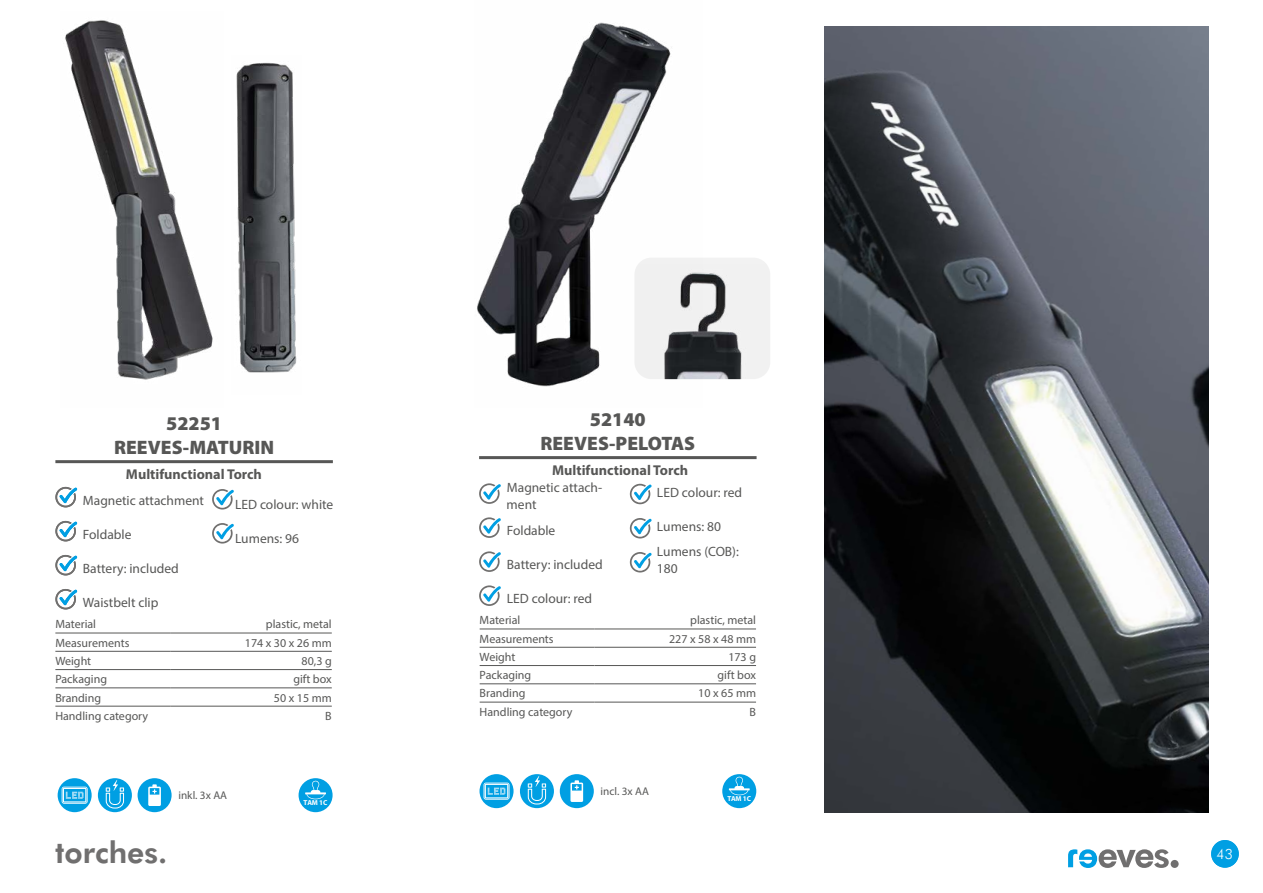
<style>
.page{position:relative;width:1263px;height:893px;background:#fff}
.page>*{position:absolute;margin:0;border:0;box-sizing:border-box;transform-origin:0 0}
.t1{font:800 30px "Futura BT";color:#706f6f}
.t2{font:900 19.5px/24px "Myriad Pro";color:#575756;text-align:center}
.t3{font:700 14.25px "Myriad Pro";color:#575756}
.t4{font:800 14.1px "Futura BT";color:#fff}
.t5{font:13.5px/16.5px "Myriad Pro";color:#575756}
.t6{font:12px "Myriad Pro";color:#575756}
.t7{font:11.25px "Myriad Pro";color:#575756}
.t8{font:700 7.2px "Myriad Pro";color:#fff}
</style>
<div class="page">
<div style="left:634px;top:258px;width:136px;height:121px;background:#f2f2f2;border-radius:17px"></div>
<img style="left:702px;top:264px;width:65px;height:115px">
<svg style="left:479px;top:774px;width:34px;height:34px"></svg>
<svg style="left:484px;top:783px;width:25px;height:17px"></svg>
<div style="left:722px;top:774px;width:34px;height:34px;background:#009fe3;border-radius:50%"></div>
<svg style="left:729px;top:777px;width:21px;height:18px"></svg>
<svg style="left:520px;top:774px;width:34px;height:34px"></svg>
<svg style="left:528px;top:776px;width:18px;height:28px"></svg>
<div style="left:560px;top:774px;width:34px;height:34px;background:#009fe3;border-radius:50%"></div>
<svg style="left:570px;top:780px;width:13px;height:22px"></svg>
<img style="left:477px;top:22px;width:225px;height:365px">
<img style="left:65px;top:20px;width:148px;height:360px">
<img style="left:236px;top:62px;width:61px;height:311px">
<svg style="left:58px;top:778px;width:34px;height:34px"></svg>
<svg style="left:62px;top:787px;width:26px;height:17px"></svg>
<div style="left:98px;top:778px;width:34px;height:34px;background:#009fe3;border-radius:50%"></div>
<svg style="left:106px;top:780px;width:18px;height:28px"></svg>
<div style="left:299px;top:778px;width:34px;height:34px;background:#009fe3;border-radius:50%"></div>
<svg style="left:305px;top:781px;width:21px;height:18px"></svg>
<div style="left:138px;top:778px;width:34px;height:34px;background:#009fe3;border-radius:50%"></div>
<svg style="left:148px;top:784px;width:13px;height:22px"></svg>
<img style="left:825px;top:26px;width:384px;height:786px">
<svg style="left:479px;top:483px;width:22px;height:21px"></svg>
<svg style="left:479px;top:517px;width:22px;height:21px"></svg>
<svg style="left:479px;top:551px;width:22px;height:21px"></svg>
<svg style="left:479px;top:585px;width:22px;height:21px"></svg>
<svg style="left:630px;top:484px;width:21px;height:20px"></svg>
<svg style="left:630px;top:518px;width:21px;height:20px"></svg>
<svg style="left:630px;top:552px;width:21px;height:20px"></svg>
<svg style="left:55px;top:487px;width:22px;height:20px"></svg>
<svg style="left:55px;top:521px;width:22px;height:20px"></svg>
<svg style="left:55px;top:555px;width:22px;height:20px"></svg>
<svg style="left:55px;top:589px;width:22px;height:20px"></svg>
<svg style="left:212px;top:489px;width:22px;height:20px"></svg>
<svg style="left:212px;top:523px;width:22px;height:21px"></svg>
<svg style="left:1068px;top:849px;width:101px;height:19px"></svg>
<div style="left:1171px;top:860px;width:7px;height:8px;background:#706f6f;border-radius:50%"></div>
<div style="left:1211px;top:840px;width:28px;height:28px;background:#009fe3;border-radius:50%"></div>
<hr style="left:480px;top:629px;width:114px;height:1px;background:#575756">
<hr style="left:594px;top:629px;width:162px;height:1px;background:#575756">
<hr style="left:480px;top:647px;width:114px;height:1px;background:#575756">
<hr style="left:594px;top:647px;width:162px;height:1px;background:#575756">
<hr style="left:480px;top:665px;width:114px;height:1px;background:#575756">
<hr style="left:594px;top:665px;width:162px;height:1px;background:#575756">
<hr style="left:480px;top:683px;width:114px;height:1px;background:#575756">
<hr style="left:594px;top:683px;width:162px;height:1px;background:#575756">
<hr style="left:480px;top:702px;width:114px;height:1px;background:#575756">
<hr style="left:594px;top:702px;width:162px;height:1px;background:#575756">
<hr style="left:479px;top:456px;width:277px;height:3px;background:#575756">
<hr style="left:55px;top:633px;width:115px;height:1px;background:#575756">
<hr style="left:170px;top:633px;width:162px;height:1px;background:#575756">
<hr style="left:55px;top:651px;width:115px;height:1px;background:#575756">
<hr style="left:170px;top:651px;width:162px;height:1px;background:#575756">
<hr style="left:55px;top:669px;width:115px;height:1px;background:#575756">
<hr style="left:170px;top:669px;width:162px;height:1px;background:#575756">
<hr style="left:55px;top:687px;width:115px;height:1px;background:#575756">
<hr style="left:170px;top:687px;width:162px;height:1px;background:#575756">
<hr style="left:55px;top:706px;width:115px;height:1px;background:#575756">
<hr style="left:170px;top:706px;width:162px;height:1px;background:#575756">
<hr style="left:55px;top:460px;width:278px;height:3px;background:#575756">
<h2 class="t2" style="left:114px;top:410px;width:161px">52251<br>REEVES-MATURIN</h2>
<p class="t3" style="left:126px;top:465px;width:138px">Multifunctional Torch</p>
<p class="t5" style="left:83px;top:492px;width:123px">Magnetic attachment</p>
<p class="t5" style="left:83px;top:526px;width:50px">Foldable</p>
<p class="t5" style="left:83px;top:560px;width:97px">Battery: included</p>
<p class="t5" style="left:83px;top:594px;width:77px">Waistbelt clip</p>
<p class="t5" style="left:235px;top:496px;width:100px">LED colour: white</p>
<p class="t5" style="left:235px;top:530px;width:66px">Lumens: 96</p>
<p class="t6" style="left:55px;top:617px;width:42px">Material</p>
<p class="t6" style="left:266px;top:617px;width:67px">plastic, metal</p>
<p class="t6" style="left:55px;top:635px;width:76px">Measurements</p>
<p class="t6" style="left:245px;top:635px;width:88px">174 x 30 x 26 mm</p>
<p class="t6" style="left:55px;top:653px;width:37px">Weight</p>
<p class="t6" style="left:302px;top:653px;width:32px">80,3 g</p>
<p class="t6" style="left:55px;top:672px;width:53px">Packaging</p>
<p class="t6" style="left:293px;top:672px;width:40px">gift box</p>
<p class="t6" style="left:55px;top:690px;width:47px">Branding</p>
<p class="t6" style="left:274px;top:690px;width:59px">50 x 15 mm</p>
<p class="t6" style="left:55px;top:708px;width:94px">Handling category</p>
<p class="t6" style="left:325px;top:708px;width:8px">B</p>
<p class="t7" style="left:178px;top:789px;width:50px">inkl. 3x AA</p>
<h1 class="t1" style="left:55px;top:834px;width:114px">torches.</h1>
<p class="t8" style="left:304px;top:798px;width:25px">TAM 1C</p>
<h2 class="t2" style="left:540px;top:406px;width:156px">52140<br>REEVES-PELOTAS</h2>
<p class="t3" style="left:552px;top:461px;width:138px">Multifunctional Torch</p>
<p class="t5" style="left:507px;top:479px;width:97px">Magnetic attach&shy;ment</p>
<p class="t5" style="left:507px;top:522px;width:50px">Foldable</p>
<p class="t5" style="left:507px;top:556px;width:97px">Battery: included</p>
<p class="t5" style="left:507px;top:590px;width:87px">LED colour: red</p>
<p class="t5" style="left:657px;top:484px;width:87px">LED colour: red</p>
<p class="t5" style="left:657px;top:513px;width:83px;line-height:25.8px">Lumens: 80<br>Lumens (COB):</p>
<p class="t5" style="left:657px;top:560px;width:22px">180</p>
<p class="t6" style="left:480px;top:613px;width:42px">Material</p>
<p class="t6" style="left:690px;top:613px;width:67px">plastic, metal</p>
<p class="t6" style="left:480px;top:631px;width:76px">Measurements</p>
<p class="t6" style="left:669px;top:631px;width:88px">227 x 58 x 48 mm</p>
<p class="t6" style="left:480px;top:649px;width:37px">Weight</p>
<p class="t6" style="left:728px;top:649px;width:29px">173 g</p>
<p class="t6" style="left:480px;top:668px;width:53px">Packaging</p>
<p class="t6" style="left:718px;top:668px;width:40px">gift box</p>
<p class="t6" style="left:480px;top:686px;width:47px">Branding</p>
<p class="t6" style="left:698px;top:686px;width:59px">10 x 65 mm</p>
<p class="t6" style="left:480px;top:704px;width:94px">Handling category</p>
<p class="t6" style="left:749px;top:704px;width:8px">B</p>
<p class="t7" style="left:601px;top:785px;width:50px">incl. 3x AA</p>
<p class="t8" style="left:727px;top:794px;width:25px">TAM 1C</p>
<p class="t4" style="left:1216px;top:846px;width:19px">43</p>
</div>
